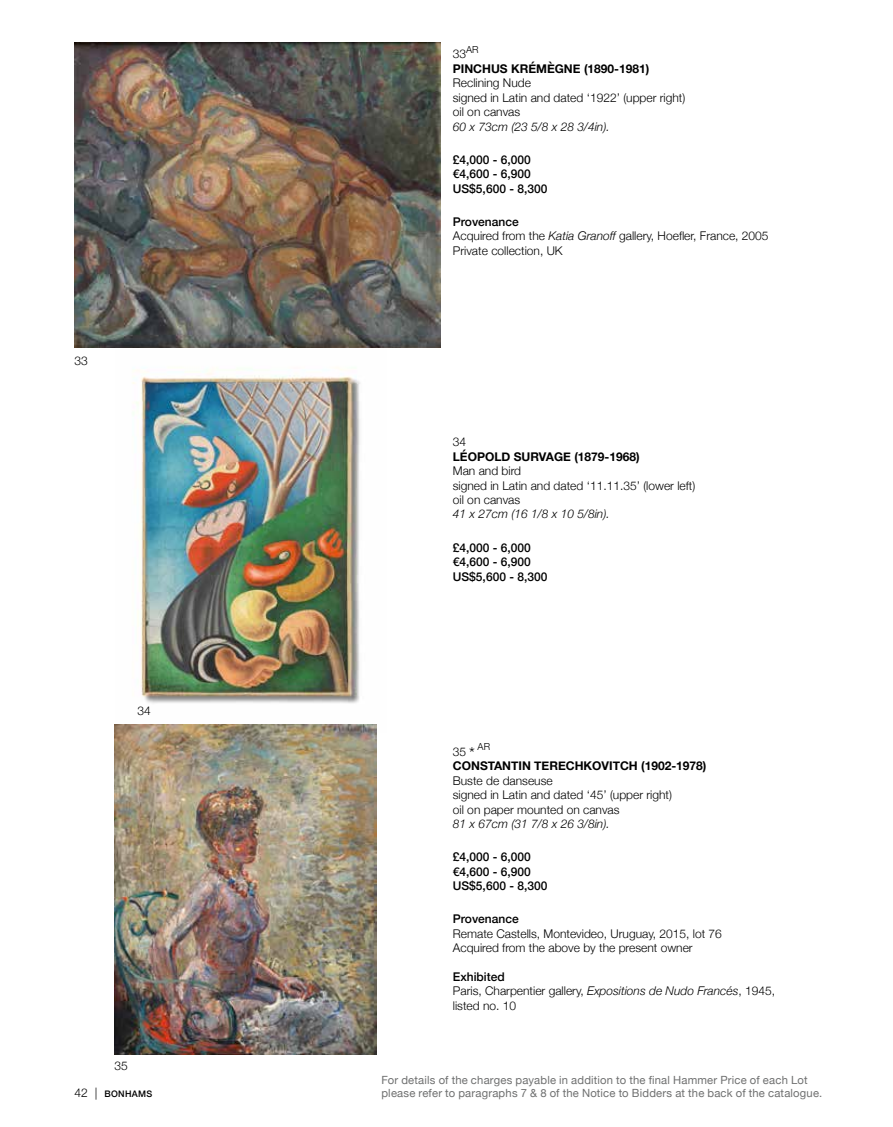
<style>
.page{position:relative;width:893px;height:1127px;background:#fff}
.page>*{position:absolute;margin:0;border:0;box-sizing:border-box;transform-origin:0 0}
.t1{font:300 12px/14.4px "Helvetica Neue";color:#000}
.t2{font:500 12px/14.4px "Helvetica Neue";color:#000}
.t3{font:700 12px "Helvetica Neue";color:#000}
.t4{font:italic 300 12px "Helvetica Neue";color:#000}
.t5{font:11.25px/12.8px "Helvetica Neue";letter-spacing:.015em;color:#6f7070}
.t6{font:300 9.6px "Helvetica Neue";color:#000}
.t7{font:500 9px "Helvetica Neue";letter-spacing:.035em;color:#000}
.s1{font-weight:300;font-size:12px}
.s2{font-weight:500}
.s3{font-style:italic}
.s4{font-size:16.5px}
</style>
<div class="page">
<img style="left:74px;top:43px;width:366px;height:304px">
<img style="left:115px;top:333px;width:272px;height:370px">
<img style="left:115px;top:724px;width:262px;height:330px">
<p class="t1" style="left:74px;top:352px;width:15px">33</p>
<p class="t1" style="left:137px;top:702px;width:15px">34</p>
<p class="t1" style="left:115px;top:1057px;width:15px">35</p>
<p class="t7" style="left:74px;top:1087px;width:80px"><span class="s1">42 |</span> BONHAMS</p>
<p class="t6" style="left:466px;top:42px;width:14px">AR</p>
<p class="t3" style="left:453px;top:59px;width:198px">PINCHUS KRÉMÈGNE (1890-1981)</p>
<p class="t1" style="left:453px;top:75px;width:234px">Reclining Nude<br>signed in Latin and dated ‘1922’ (upper right) oil on canvas</p>
<p class="t4" style="left:453px;top:117px;width:158px">60 x 73cm (23 5/8 x 28 3/4in).</p>
<p class="t2" style="left:453px;top:151px;width:96px">£4,000 - 6,000 €4,600 - 6,900<br>US$5,600 - 8,300</p>
<p class="t1" style="left:453px;top:214px;width:317px"><span class="s2">Provenance<br></span>Acquired from the <span class="s3">Katia Granoff</span> gallery, Hoefler, France, 2005<br>Private collection, UK</p>
<p class="t1" style="left:453px;top:46px;width:15px">33</p>
<p class="t1" style="left:453px;top:434px;width:15px">34</p>
<p class="t3" style="left:453px;top:447px;width:188px">LÉOPOLD SURVAGE (1879-1968)</p>
<p class="t1" style="left:453px;top:463px;width:244px">Man and bird<br>signed in Latin and dated ‘11.11.35’ (lower left) oil on canvas</p>
<p class="t4" style="left:453px;top:505px;width:158px">41 x 27cm (16 1/8 x 10 5/8in).</p>
<p class="t2" style="left:453px;top:539px;width:96px">£4,000 - 6,000 €4,600 - 6,900<br>US$5,600 - 8,300</p>
<p class="t6" style="left:478px;top:739px;width:14px">AR</p>
<p class="t3" style="left:453px;top:757px;width:255px">CONSTANTIN TERECHKOVITCH (1902-1978)</p>
<p class="t1" style="left:453px;top:772px;width:221px">Buste de danseuse<br>signed in Latin and dated ‘45’ (upper right) oil on paper mounted on canvas</p>
<p class="t4" style="left:453px;top:814px;width:158px">81 x 67cm (31 7/8 x 26 3/8in).</p>
<p class="t2" style="left:453px;top:849px;width:96px">£4,000 - 6,000 €4,600 - 6,900<br>US$5,600 - 8,300</p>
<p class="t2" style="left:453px;top:911px;width:67px">Provenance</p>
<p class="t1" style="left:453px;top:925px;width:271px">Remate Castells, Montevideo, Uruguay, 2015, lot 76<br>Acquired from the above by the present owner</p>
<p class="t1" style="left:453px;top:968px;width:324px"><span class="s2">Exhibited<br></span>Paris, Charpentier gallery, <span class="s3">Expositions de Nudo Francés</span>, 1945, listed no. 10</p>
<p class="t1" style="left:453px;top:743px;width:24px">35 <span class="s4">*</span></p>
<p class="t5" style="left:381px;top:1075px;width:442px">For details of the charges payable in addition to the final Hammer Price of each Lot please refer to paragraphs 7 &amp; 8 of the Notice to Bidders at the back of the catalogue.</p>
</div>
